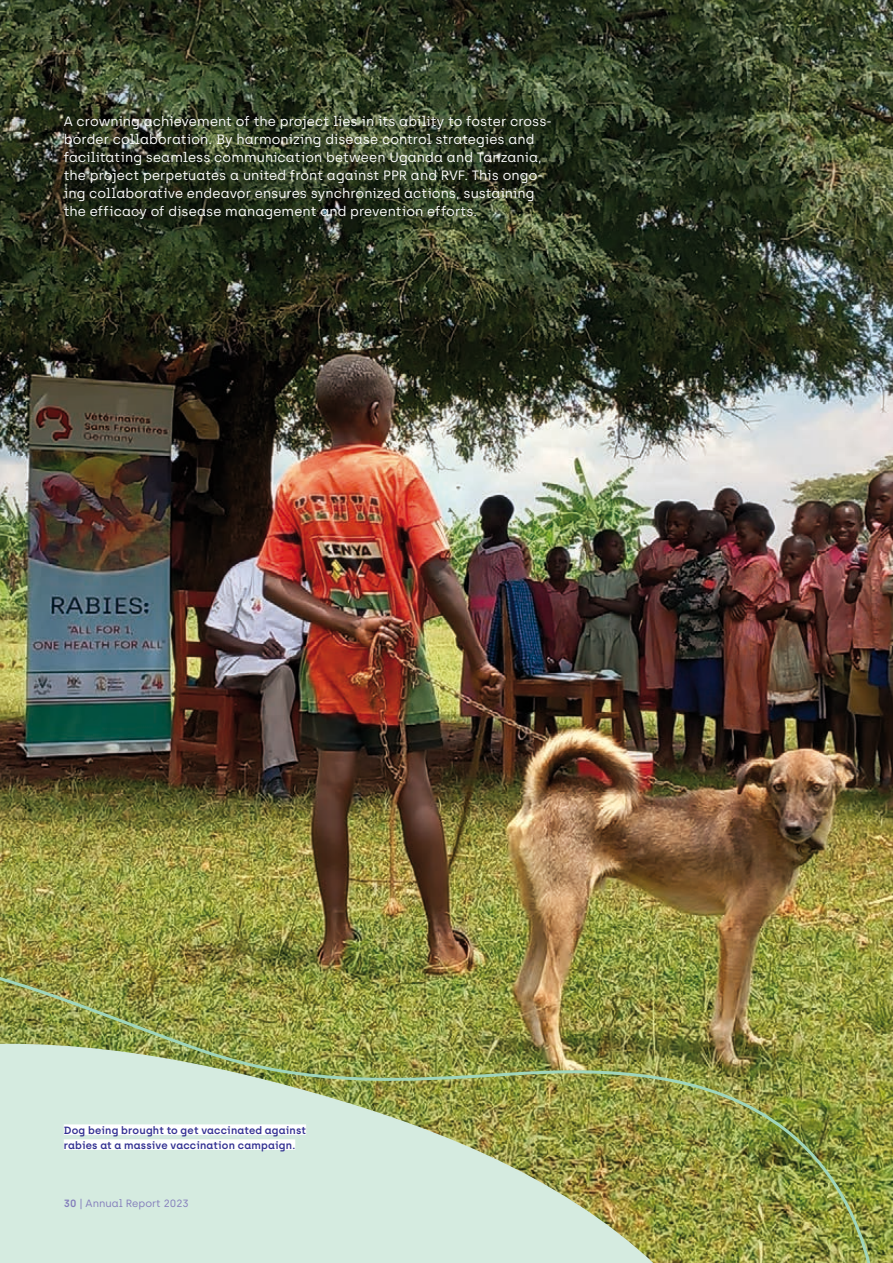
<style>
.page{position:relative;width:893px;height:1263px;background:#fff}
.page>*{position:absolute;margin:0;border:0;box-sizing:border-box;transform-origin:0 0}
.Fließtext{font:13.5px/18px "Archia";color:#fff}
.Bildunterschrift{font:600 10.5px/15px "Archia";letter-spacing:.015em;color:#323092}
.t1{font:10.5px "Archia";color:#837dbb}
.s1{font-weight:600}
</style>
<div class="page">
<img style="left:0;top:0;width:893px;height:932px">
<img style="left:0;top:932px;width:893px;height:98px">
<img style="left:0;top:1030px;width:893px;height:233px">
<div style="left:64px;top:1124px;width:242px;height:11px;background:#fff"></div>
<div style="left:64px;top:1139px;width:231px;height:11px;background:#fff"></div>
<p class="Fließtext" style="left:64px;top:112px;width:489px">A crowning achievement of the project lies in its ability to foster cross&shy;border collaboration. By harmonizing disease control strategies and facilitating seamless communication between Uganda and Tanzania, the project perpetuates a united front against PPR and RVF. This ongo&shy;ing collaborative endeavor ensures synchronized actions, sustaining the efficacy of disease management and prevention efforts.</p>
<p class="Bildunterschrift" style="left:64px;top:1123px;width:244px">Dog being brought to get vaccinated against rabies at a massive vaccination campaign.</p>
<p class="t1" style="left:64px;top:1197px;width:127px"><span class="s1">30</span> | Annual Report 2023</p>
</div>
